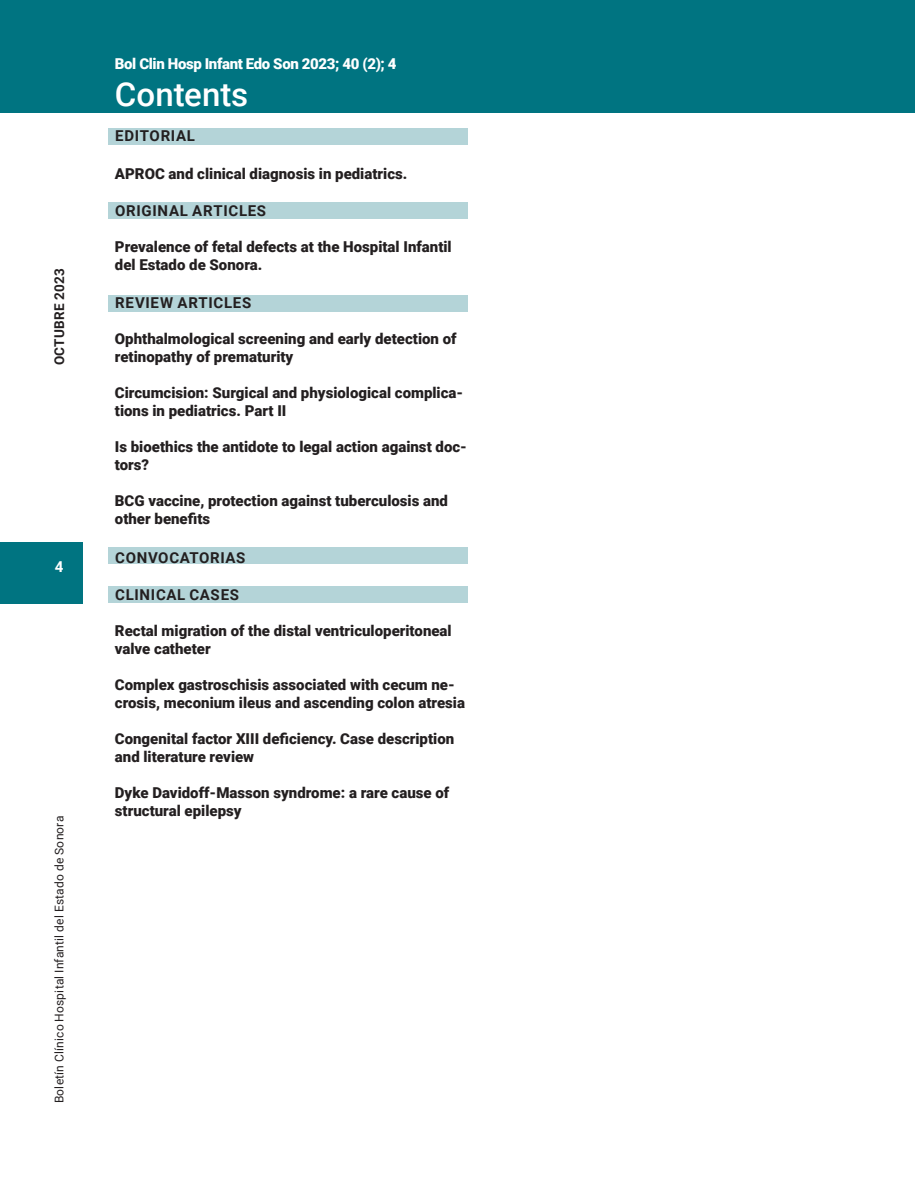
<style>
.page{position:relative;width:915px;height:1191px;background:#fff}
.page>*{position:absolute;margin:0;border:0;box-sizing:border-box;transform-origin:0 0}
.header_ingles{font:500 33px "Roboto";color:#fff}
.t1{font:900 15px/18px "Roboto";color:#231f20}
.subcabeza_texto{font:700 15px "Roboto";letter-spacing:.045em;color:#231f20}
.t2{font:900 15px "Roboto";letter-spacing:-.025em;color:#fff}
.t3{font:700 15px "Roboto";color:#fff}
.t4{font:700 13.5px "Roboto";letter-spacing:.015em;color:#231f20}
.t5{font:12px "Roboto";letter-spacing:.015em;color:#231f20}
</style>
<div class="page">
<div style="left:0;top:542px;width:83px;height:62px;background:#007481"></div>
<div style="left:0;top:0;width:914px;height:113px;background:#007481"></div>
<div style="left:108px;top:129px;width:359px;height:16px;background:#b4d4d8"></div>
<div style="left:108px;top:202px;width:359px;height:16px;background:#b4d4d8"></div>
<div style="left:108px;top:296px;width:359px;height:16px;background:#b4d4d8"></div>
<div style="left:108px;top:547px;width:359px;height:17px;background:#b4d4d8"></div>
<div style="left:108px;top:586px;width:359px;height:16px;background:#b4d4d8"></div>
<p class="t4" style="left:50px;top:365px;width:98px;rotate:-90deg">OCTUBRE 2023</p>
<p class="t3" style="left:55px;top:556px;width:10px">4</p>
<p class="t5" style="left:51px;top:1103px;width:289px;rotate:-90deg">Boletín Clínico Hospital Infantil del Estado de Sonora</p>
<p class="t2" style="left:115px;top:53px;width:283px">Bol Clin Hosp Infant Edo Son 2023; 40 (2); 4</p>
<p class="header_ingles" style="left:115px;top:71px;width:135px">Contents</p>
<p class="subcabeza_texto" style="left:115px;top:125px;width:81px">EDITORIAL</p>
<p class="t1" style="left:115px;top:164px;width:294px">APROC and clinical diagnosis in pediatrics.</p>
<p class="subcabeza_texto" style="left:115px;top:200px;width:152px">ORIGINAL ARTICLES</p>
<p class="t1" style="left:115px;top:237px;width:338px">Prevalence of fetal defects at the Hospital Infantil del Estado de Sonora.</p>
<p class="subcabeza_texto" style="left:115px;top:292px;width:138px">REVIEW ARTICLES</p>
<p class="t1" style="left:115px;top:329px;width:343px">Ophthalmological screening and early detection of retinopathy of prematurity</p>
<p class="t1" style="left:115px;top:383px;width:350px">Circumcision: Surgical and physiological complica&shy;tions in pediatrics. Part II</p>
<p class="t1" style="left:115px;top:437px;width:353px">Is bioethics the antidote to legal action against doc&shy;tors?</p>
<p class="t1" style="left:115px;top:491px;width:334px">BCG vaccine, protection against tuberculosis and other benefits</p>
<p class="subcabeza_texto" style="left:115px;top:547px;width:132px">CONVOCATORIAS</p>
<p class="subcabeza_texto" style="left:115px;top:584px;width:125px">CLINICAL CASES</p>
<p class="t1" style="left:115px;top:621px;width:338px">Rectal migration of the distal ventriculoperitoneal valve catheter</p>
<p class="t1" style="left:115px;top:675px;width:351px">Complex gastroschisis associated with cecum ne&shy;crosis, meconium ileus and ascending colon atresia</p>
<p class="t1" style="left:115px;top:729px;width:341px">Congenital factor XIII deficiency. Case description and literature review</p>
<p class="t1" style="left:115px;top:783px;width:336px">Dyke Davidoff-Masson syndrome: a rare cause of structural epilepsy</p>
</div>
